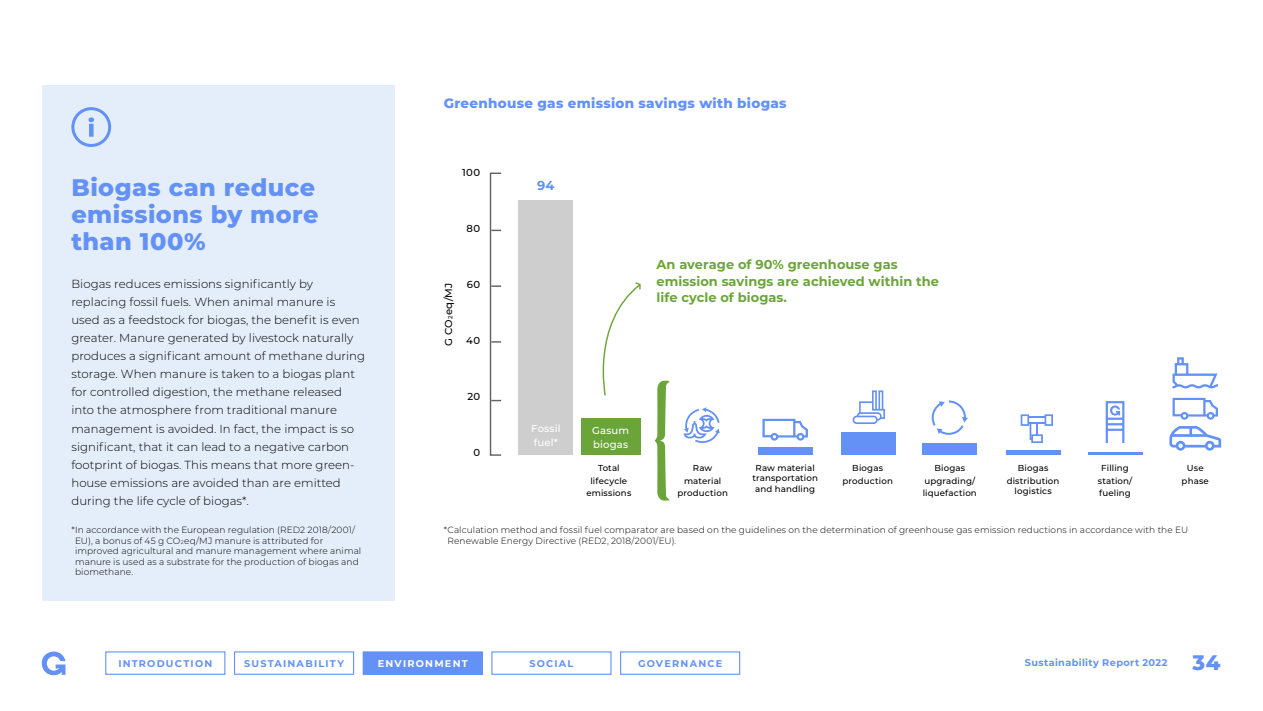
<style>
.page{position:relative;width:1263px;height:711px;background:#fff}
.page>*{position:absolute;margin:0;border:0;box-sizing:border-box;transform-origin:0 0}
.t1{font:800 24px/27px "Montserrat";letter-spacing:.02em;color:#6491f5}
.t2{font:800 13.5px "Montserrat";letter-spacing:.02em;color:#6491f5}
.t3{font:700 12.9px/16.5px "Montserrat";letter-spacing:.005em;color:#6ba539}
.t4{font:700 12.9px "Montserrat";color:#6491f5}
.t5{font:300 11.7px/18px "Montserrat";letter-spacing:.005em;color:#000}
.t6{font:500 10.05px/13.6px "Montserrat";letter-spacing:.015em;color:#fff}
.t7{font:500 10.05px "Montserrat";letter-spacing:.025em;color:#000}
.t8{font:700 9.75px "Montserrat";letter-spacing:.12em;color:#6491f5}
.t9{font:700 9.75px "Montserrat";letter-spacing:.04em;color:#6491f5}
.t10{font:700 9.75px "Montserrat";letter-spacing:.125em;color:#fff}
.t11{font:300 9px/10.5px "Montserrat";letter-spacing:.01em;color:#000}
.t12{font:500 8.7px/12.1px "Montserrat";letter-spacing:.015em;color:#000;text-align:center}
.s1{font-size:5.25px}
.s2{font-size:5.85px}
.s3{font-weight:800;font-size:21px}
</style>
<div class="page">
<div style="left:42px;top:85px;width:353px;height:515px;background:#e4eefa"></div>
<div style="left:581px;top:418px;width:60px;height:36px;background:#6ba539"></div>
<svg style="left:1169px;top:426px;width:52px;height:24px"></svg>
<svg style="left:1021px;top:414px;width:32px;height:28px"></svg>
<svg style="left:1106px;top:401px;width:18px;height:41px"></svg>
<svg style="left:1172px;top:397px;width:46px;height:22px"></svg>
<svg style="left:1172px;top:357px;width:46px;height:31px"></svg>
<svg style="left:932px;top:400px;width:36px;height:34px"></svg>
<svg style="left:853px;top:390px;width:32px;height:33px"></svg>
<svg style="left:762px;top:418px;width:46px;height:22px"></svg>
<svg style="left:683px;top:407px;width:37px;height:35px"></svg>
<div style="left:841px;top:432px;width:55px;height:22px;background:#6491f5"></div>
<div style="left:518px;top:200px;width:55px;height:254px;background:#cecece"></div>
<div style="left:922px;top:443px;width:55px;height:12px;background:#6491f5"></div>
<div style="left:1006px;top:450px;width:54px;height:5px;background:#6491f5"></div>
<hr style="left:1088px;top:452px;width:54px;height:3px;background:#6491f5">
<div style="left:758px;top:447px;width:54px;height:7px;background:#6491f5"></div>
<svg style="left:602px;top:282px;width:39px;height:114px"></svg>
<svg style="left:654px;top:380px;width:16px;height:120px"></svg>
<svg style="left:492px;top:285px;width:8px;height:2px"></svg>
<div style="left:490px;top:172px;width:12px;height:283px;border:1px solid #646363"></div>
<svg style="left:491px;top:229px;width:10px;height:2px"></svg>
<svg style="left:491px;top:399px;width:10px;height:2px"></svg>
<svg style="left:88px;top:117px;width:6px;height:20px"></svg>
<div style="left:71px;top:107px;width:40px;height:40px;border:3px solid #6491f5;border-radius:50%"></div>
<svg style="left:42px;top:651px;width:24px;height:23px"></svg>
<div style="left:363px;top:651px;width:119px;height:22px;background:#6491f5"></div>
<div style="left:363px;top:651px;width:120px;height:23px;border:1px solid #6491f5"></div>
<p class="t2" style="left:444px;top:93px;width:344px">Greenhouse gas emission savings with biogas</p>
<p class="t7" style="left:462px;top:165px;width:19px">100</p>
<h1 class="t1" style="left:71px;top:172px;width:249px">Biogas can reduce emissions by more than 100%</h1>
<p class="t5" style="left:71px;top:274px;width:295px">Biogas reduces emissions significantly by replacing fossil fuels. When animal manure is used as a feedstock for biogas, the benefit is even greater. Manure generated by livestock naturally produces a significant amount of methane during storage. When manure is taken to a biogas plant for controlled digestion, the methane released into the atmosphere from traditional manure management is avoided. In fact, the impact is so significant, that it can lead to a negative carbon footprint of biogas. This means that more green&shy;house emissions are avoided than are emitted during the life cycle of biogas*.</p>
<p class="t11" style="left:75px;top:524px;width:288px;text-indent:-4px">*In accordance with the European regulation (RED2 2018/2001/ EU), a bonus of 45 g CO<span class="s1">2</span>eq/MJ manure is attributed for improved agricultural and manure management where animal manure is used as a substrate for the production of biogas and biomethane.</p>
<p class="t11" style="left:447px;top:524px;width:742px;text-indent:-4px">*Calculation method and fossil fuel comparator are based on the guidelines on the determination of greenhouse gas emission reductions in accordance with the EU<br>Renewable Energy Directive (RED2, 2018/2001/EU).</p>
<p class="t4" style="left:537px;top:175px;width:19px">94</p>
<p class="t7" style="left:467px;top:221px;width:15px">80</p>
<p class="t3" style="left:657px;top:255px;width:284px">An average of 90% greenhouse gas emission savings are achieved within the life cycle of biogas.</p>
<p class="t7" style="left:467px;top:277px;width:15px">60</p>
<p class="t7" style="left:441px;top:345px;width:64px;rotate:-90deg">G CO<span class="s2">2</span>eq/MJ</p>
<p class="t7" style="left:466px;top:333px;width:15px">40</p>
<p class="t7" style="left:467px;top:389px;width:14px">20</p>
<p class="t6" style="left:531px;top:421px;width:31px">Fossil fuel*</p>
<p class="t6" style="left:592px;top:423px;width:38px">Gasum biogas</p>
<p class="t7" style="left:473px;top:445px;width:8px">0</p>
<p class="t12" style="left:677px;top:461px;width:52px">Raw material production</p>
<p class="t12" style="left:752px;top:462px;width:67px;line-height:10.1px">Raw material transportation and handling</p>
<p class="t12" style="left:842px;top:461px;width:52px">Biogas production</p>
<p class="t12" style="left:923px;top:461px;width:56px">Biogas upgrading/ liquefaction</p>
<p class="t12" style="left:1007px;top:461px;width:54px">Biogas distribution</p>
<p class="t12" style="left:1098px;top:461px;width:36px">Filling station/ fueling</p>
<p class="t12" style="left:1182px;top:461px;width:29px">Use phase</p>
<p class="t12" style="left:586px;top:461px;width:46px">Total lifecycle emissions</p>
<p class="t12" style="left:1014px;top:484px;width:39px">logistics</p>
<p class="t8" style="left:118px;top:655px;width:95px">INTRODUCTION</p>
<p class="t8" style="left:244px;top:655px;width:101px">SUSTAINABILITY</p>
<p class="t10" style="left:378px;top:655px;width:92px">ENVIRONMENT</p>
<p class="t8" style="left:529px;top:655px;width:46px">SOCIAL</p>
<p class="t8" style="left:638px;top:655px;width:86px">GOVERNANCE</p>
<p class="t9" style="left:1025px;top:655px;width:197px">Sustainability Report 2022 <span class="s3">34</span></p>
</div>
